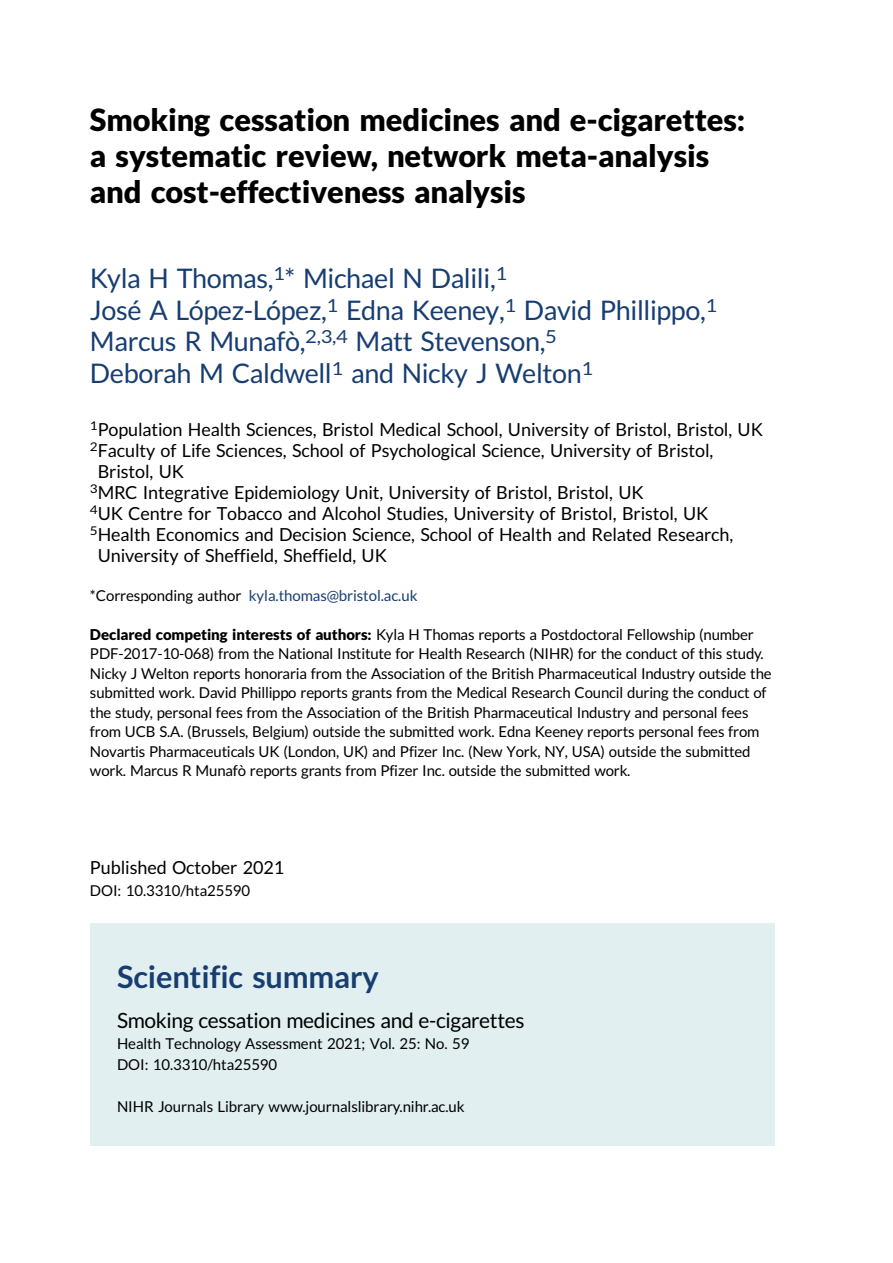
<style>
.page{position:relative;width:893px;height:1263px;background:#fff}
.page>*{position:absolute;margin:0;border:0;box-sizing:border-box;transform-origin:0 0}
.t1{font:30.75px/36px "Adv T Tfac 587 ca.B";color:#000}
.t2{font:30.75px "Adv TT6071803 a.B";color:#183e71}
.t3{font:27px/31.5px "Adv T Ta 9 c 1 b 374";letter-spacing:-.01em;color:#183e71}
.t4{font:21px "Adv T Ta 9 c 1 b 374";letter-spacing:-.01em;color:#000}
.t5{font:18px "Adv T Ta 9 c 1 b 374";color:#000}
.t6{font:15px/19.5px "Adv T Ta 9 c 1 b 374";color:#000}
.t7{font:15px "Adv T Ta 9 c 1 b 374";color:#183e71}
.s1{color:#000}
.s2{font-family:"Adv T Tfac 587 ca.B"}
</style>
<div class="page">
<div style="left:90px;top:923px;width:684px;height:223px;background:#e1eff0"></div>
<h1 class="t1" style="left:90px;top:104px;width:657px">Smoking cessation medicines and e-cigarettes: a systematic review, network meta-analysis and cost-effectiveness analysis</h1>
<h2 class="t3" style="left:90px;top:265px;width:628px">Kyla H Thomas,<sup>1</sup>* Michael N Dalili,<sup>1<br></sup>José A López-López,<sup>1</sup> Edna Keeney,<sup>1</sup> David Phillippo,<sup>1<br></sup>Marcus R Munafò,<sup>2,3,4</sup> Matt Stevenson,<sup>5<br></sup>Deborah M Caldwell<sup>1</sup> and Nicky J Welton<sup>1</sup></h2>
<p class="t5" style="left:90px;top:422px;width:674px"><sup>1</sup>Population Health Sciences, Bristol Medical School, University of Bristol, Bristol, UK</p>
<p class="t5" style="left:90px;top:443px;width:625px"><sup>2</sup>Faculty of Life Sciences, School of Psychological Science, University of Bristol,</p>
<p class="t5" style="left:98px;top:464px;width:88px">Bristol, UK</p>
<p class="t5" style="left:90px;top:485px;width:555px"><sup>3</sup>MRC Integrative Epidemiology Unit, University of Bristol, Bristol, UK</p>
<p class="t5" style="left:90px;top:506px;width:620px"><sup>4</sup>UK Centre for Tobacco and Alcohol Studies, University of Bristol, Bristol, UK</p>
<p class="t5" style="left:90px;top:527px;width:645px"><sup>5</sup>Health Economics and Decision Science, School of Health and Related Research,</p>
<p class="t5" style="left:98px;top:548px;width:291px">University of Sheffield, Sheffield, UK</p>
<p class="t7" style="left:90px;top:590px;width:329px"><span class="s1">*Corresponding author</span> kyla.thomas@bristol.ac.uk</p>
<p class="t6" style="left:90px;top:626px;width:683px"><span class="s2">Declared competing interests of authors:</span> Kyla H Thomas reports a Postdoctoral Fellowship (number PDF-2017-10-068) from the National Institute for Health Research (NIHR) for the conduct of this study.<br>Nicky J Welton reports honoraria from the Association of the British Pharmaceutical Industry outside the submitted work. David Phillippo reports grants from the Medical Research Council during the conduct of the study, personal fees from the Association of the British Pharmaceutical Industry and personal fees from UCB S.A. (Brussels, Belgium) outside the submitted work. Edna Keeney reports personal fees from Novartis Pharmaceuticals UK (London, UK) and Pfizer Inc. (New York, NY, USA) outside the submitted work. Marcus R Munafò reports grants from Pfizer Inc. outside the submitted work.</p>
<p class="t5" style="left:90px;top:860px;width:196px">Published October 2021</p>
<p class="t6" style="left:90px;top:882px;width:162px">DOI: 10.3310/hta25590</p>
<h1 class="t2" style="left:117px;top:965px;width:263px">Scientific summary</h1>
<h3 class="t4" style="left:117px;top:1013px;width:409px">Smoking cessation medicines and e-cigarettes</h3>
<p class="t6" style="left:117px;top:1034px;width:354px;line-height:21px">Health Technology Assessment 2021; Vol. 25: No. 59<br>DOI: 10.3310/hta25590</p>
<p class="t6" style="left:117px;top:1098px;width:349px">NIHR Journals Library www.journalslibrary.nihr.ac.uk</p>
</div>
